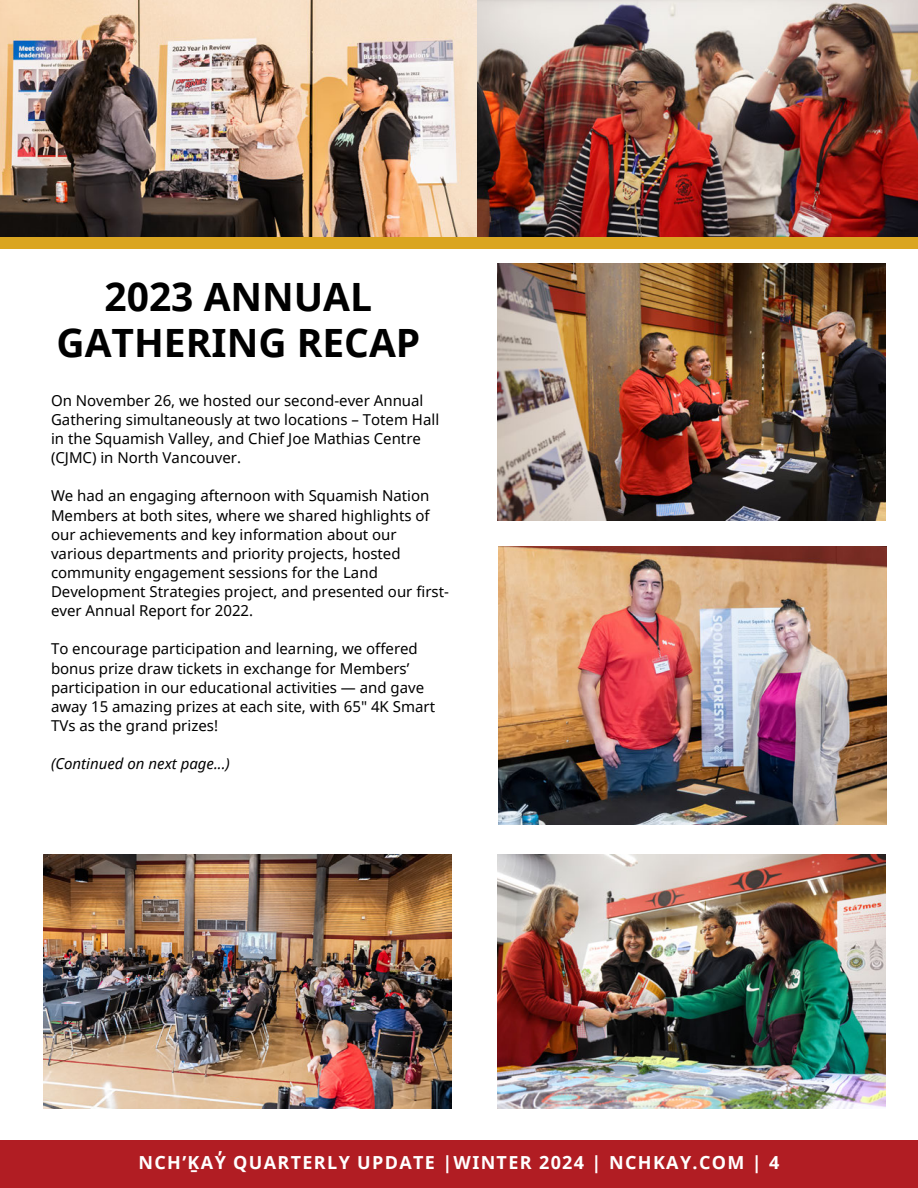
<style>
.page{position:relative;width:918px;height:1188px;background:#fff}
.page>*{position:absolute;margin:0;border:0;box-sizing:border-box;transform-origin:0 0}
.t1{font:700 39px/46.2px "Noto Sans";color:#000;text-align:center}
.t2{font:700 18px "Noto Sans";letter-spacing:.075em;color:#fff}
.t3{font:15px/19.2px "Noto Sans";color:#000}
.t4{font:italic 15px "Noto Sans";color:#000}
</style>
<div class="page">
<div style="left:0;top:1140px;width:918px;height:48px;background:#b11d23"></div>
<img style="left:477px;top:0;width:441px;height:237px">
<img style="left:0;top:0;width:477px;height:237px">
<div style="left:0;top:237px;width:918px;height:11px;background:#daa520"></div>
<img style="left:43px;top:854px;width:409px;height:255px">
<img style="left:497px;top:263px;width:388px;height:258px">
<img style="left:497px;top:854px;width:388px;height:255px">
<img style="left:498px;top:546px;width:388px;height:278px">
<h1 class="t1" style="left:56px;top:273px;width:365px">2023 ANNUAL<br>GATHERING RECAP</h1>
<p class="t3" style="left:51px;top:390px;width:390px">On November 26, we hosted our second-ever Annual Gathering simultaneously at two locations – Totem Hall in the Squamish Valley, and Chief Joe Mathias Centre (CJMC) in North Vancouver.</p>
<p class="t3" style="left:51px;top:486px;width:399px">We had an engaging afternoon with Squamish Nation Members at both sites, where we shared highlights of our achievements and key information about our various departments and priority projects, hosted community engagement sessions for the Land Development Strategies project, and presented our first&shy;ever Annual Report for 2022.</p>
<p class="t3" style="left:51px;top:639px;width:386px">To encourage participation and learning, we offered bonus prize draw tickets in exchange for Members’ participation in our educational activities — and gave away 15 amazing prizes at each site, with 65" 4K Smart TVs as the grand prizes!</p>
<p class="t4" style="left:51px;top:753px;width:180px">(Continued on next page...)</p>
<p class="t2" style="left:138px;top:1150px;width:642px">NCH’ḴAY̓ QUARTERLY UPDATE |WINTER 2024 | NCHKAY.COM | 4</p>
</div>
